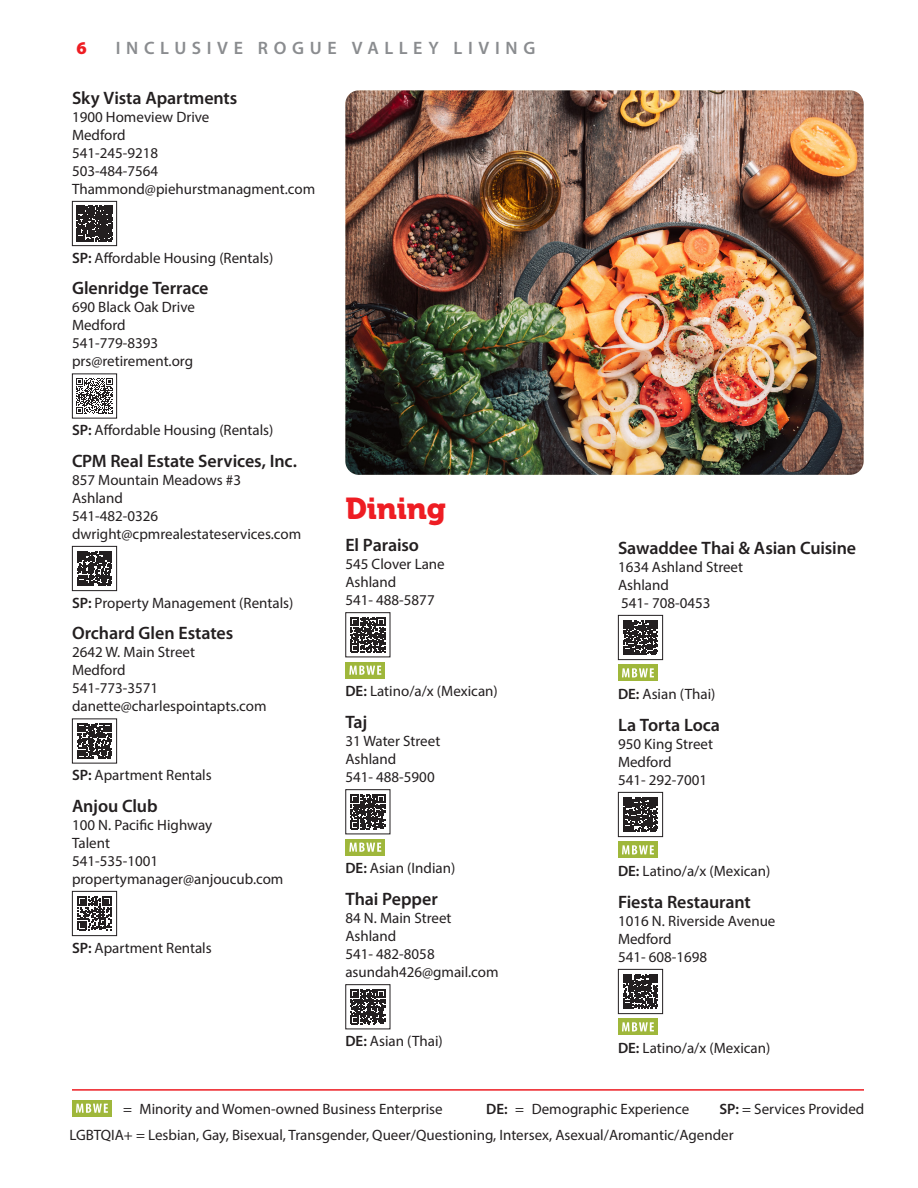
<style>
.page{position:relative;width:918px;height:1188px;background:#fff}
.page>*{position:absolute;margin:0;border:0;box-sizing:border-box;transform-origin:0 0}
.t1{font:30px "Museo 900";letter-spacing:-.005em;color:#ee1d23}
.t2{font:600 18px "Myriad Pro";letter-spacing:-.005em;color:#231f20}
.t3{font:600 18px "Myriad Pro";letter-spacing:.315em;color:#8a8c8f}
.t4{font:900 18px "Myriad Pro";color:#ee1d23}
.t5{font:15px/18px "Myriad Pro";color:#231f20}
.s1{font-weight:600}
</style>
<div class="page">
<div style="left:72px;top:1100px;width:40px;height:16px;background:#9fb73b"></div>
<svg style="left:76px;top:1104px;width:32px;height:9px"></svg>
<hr style="left:72px;top:1089px;width:792px;height:2px;background:#ee1d23">
<svg style="left:77px;top:206px;width:35px;height:35px"></svg>
<div style="left:72px;top:201px;width:45px;height:45px;border:1px solid #231f20"></div>
<svg style="left:76px;top:378px;width:37px;height:36px"></svg>
<div style="left:72px;top:374px;width:45px;height:44px;border:1px solid #231f20"></div>
<svg style="left:77px;top:551px;width:35px;height:35px"></svg>
<div style="left:72px;top:546px;width:45px;height:45px;border:1px solid #231f20"></div>
<svg style="left:77px;top:724px;width:35px;height:34px"></svg>
<div style="left:72px;top:718px;width:45px;height:46px;border:1px solid #231f20"></div>
<svg style="left:78px;top:897px;width:33px;height:33px"></svg>
<div style="left:72px;top:891px;width:45px;height:45px;border:1px solid #231f20"></div>
<img style="left:345px;top:90px;width:519px;height:385px">
<svg style="left:351px;top:617px;width:34px;height:35px"></svg>
<div style="left:345px;top:612px;width:45px;height:45px;border:1px solid #231f20"></div>
<div style="left:345px;top:662px;width:40px;height:16px;background:#9fb73b"></div>
<svg style="left:349px;top:666px;width:32px;height:9px"></svg>
<svg style="left:351px;top:794px;width:34px;height:35px"></svg>
<div style="left:345px;top:789px;width:45px;height:45px;border:1px solid #231f20"></div>
<div style="left:345px;top:839px;width:40px;height:16px;background:#9fb73b"></div>
<svg style="left:349px;top:843px;width:32px;height:9px"></svg>
<svg style="left:351px;top:989px;width:34px;height:35px"></svg>
<div style="left:345px;top:984px;width:45px;height:45px;border:1px solid #231f20"></div>
<svg style="left:623px;top:620px;width:35px;height:35px"></svg>
<div style="left:618px;top:615px;width:45px;height:45px;border:1px solid #231f20"></div>
<div style="left:618px;top:665px;width:40px;height:16px;background:#9fb73b"></div>
<svg style="left:622px;top:668px;width:32px;height:10px"></svg>
<svg style="left:623px;top:797px;width:35px;height:35px"></svg>
<div style="left:618px;top:792px;width:45px;height:45px;border:1px solid #231f20"></div>
<div style="left:618px;top:842px;width:40px;height:16px;background:#9fb73b"></div>
<svg style="left:622px;top:845px;width:32px;height:10px"></svg>
<svg style="left:623px;top:974px;width:35px;height:35px"></svg>
<div style="left:618px;top:969px;width:45px;height:45px;border:1px solid #231f20"></div>
<div style="left:618px;top:1019px;width:40px;height:16px;background:#9fb73b"></div>
<svg style="left:622px;top:1022px;width:32px;height:10px"></svg>
<p class="t4" style="left:76px;top:38px;width:12px">6</p>
<p class="t3" style="left:116px;top:38px;width:421px">INCLUSIVE ROGUE VALLEY LIVING</p>
<p class="t2" style="left:72px;top:87px;width:167px">Sky Vista Apartments</p>
<p class="t5" style="left:72px;top:107px;width:245px">1900 Homeview Drive<br>Medford<br>541-245-9218<br>503-484-7564<br>Thammond@piehurstmanagment.com</p>
<p class="t5" style="left:72px;top:248px;width:203px"><span class="s1">SP:</span> Affordable Housing (Rentals)</p>
<p class="t2" style="left:72px;top:278px;width:138px">Glenridge Terrace</p>
<p class="t5" style="left:72px;top:298px;width:124px">690 Black Oak Drive<br>Medford<br>541-779-8393 prs@retirement.org</p>
<p class="t5" style="left:72px;top:421px;width:203px"><span class="s1">SP:</span> Affordable Housing (Rentals)</p>
<p class="t2" style="left:72px;top:450px;width:227px">CPM Real Estate Services, Inc.</p>
<p class="t5" style="left:72px;top:470px;width:231px">857 Mountain Meadows #3<br>Ashland<br>541-482-0326 dwright@cpmrealestateservices.com</p>
<p class="t5" style="left:72px;top:593px;width:223px"><span class="s1">SP:</span> Property Management (Rentals)</p>
<p class="t2" style="left:72px;top:623px;width:163px">Orchard Glen Estates</p>
<p class="t5" style="left:72px;top:643px;width:196px">2642 W. Main Street<br>Medford<br>541-773-3571 danette@charlespointapts.com</p>
<p class="t5" style="left:72px;top:766px;width:141px"><span class="s1">SP:</span> Apartment Rentals</p>
<p class="t2" style="left:72px;top:795px;width:87px">Anjou Club</p>
<p class="t5" style="left:72px;top:815px;width:213px">100 N. Pacific Highway<br>Talent<br>541-535-1001 propertymanager@anjoucub.com</p>
<p class="t5" style="left:72px;top:938px;width:141px"><span class="s1">SP:</span> Apartment Rentals</p>
<p class="t1" style="left:345px;top:492px;width:102px">Dining</p>
<p class="t2" style="left:345px;top:535px;width:75px">El Paraiso</p>
<p class="t5" style="left:345px;top:555px;width:101px">545 Clover Lane<br>Ashland<br>541- 488-5877</p>
<p class="t5" style="left:345px;top:682px;width:154px"><span class="s1">DE:</span> Latino/a/x (Mexican)</p>
<p class="t2" style="left:345px;top:712px;width:23px">Taj</p>
<p class="t5" style="left:345px;top:732px;width:96px">31 Water Street<br>Ashland<br>541- 488-5900</p>
<p class="t5" style="left:345px;top:859px;width:111px"><span class="s1">DE:</span> Asian (Indian)</p>
<p class="t2" style="left:345px;top:889px;width:94px">Thai Pepper</p>
<p class="t5" style="left:345px;top:909px;width:155px">84 N. Main Street<br>Ashland<br>541- 482-8058 asundah426@gmail.com</p>
<p class="t5" style="left:345px;top:1032px;width:99px"><span class="s1">DE:</span> Asian (Thai)</p>
<p class="t2" style="left:618px;top:537px;width:240px">Sawaddee Thai &amp; Asian Cuisine</p>
<p class="t5" style="left:618px;top:557px;width:127px">1634 Ashland Street<br>Ashland<br>541- 708-0453</p>
<p class="t5" style="left:618px;top:685px;width:99px"><span class="s1">DE:</span> Asian (Thai)</p>
<p class="t2" style="left:618px;top:714px;width:104px">La Torta Loca</p>
<p class="t5" style="left:618px;top:734px;width:97px">950 King Street<br>Medford<br>541- 292-7001</p>
<p class="t5" style="left:618px;top:862px;width:154px"><span class="s1">DE:</span> Latino/a/x (Mexican)</p>
<p class="t2" style="left:618px;top:891px;width:134px">Fiesta Restaurant</p>
<p class="t5" style="left:618px;top:911px;width:159px">1016 N. Riverside Avenue<br>Medford<br>541- 608-1698</p>
<p class="t5" style="left:618px;top:1039px;width:154px"><span class="s1">DE:</span> Latino/a/x (Mexican)</p>
<p class="t5" style="left:70px;top:1096px;width:796px;line-height:25.8px;text-indent:650px"><span class="s1">SP:</span> = Services Provided<br>LGBTQIA+ = Lesbian, Gay, Bisexual, Transgender, Queer/Questioning, Intersex, Asexual/Aromantic/Agender</p>
<p class="t5" style="left:123px;top:1100px;width:321px">= Minority and Women-owned Business Enterprise</p>
<p class="t5" style="left:486px;top:1100px;width:205px"><span class="s1">DE:</span> = Demographic Experience</p>
</div>
